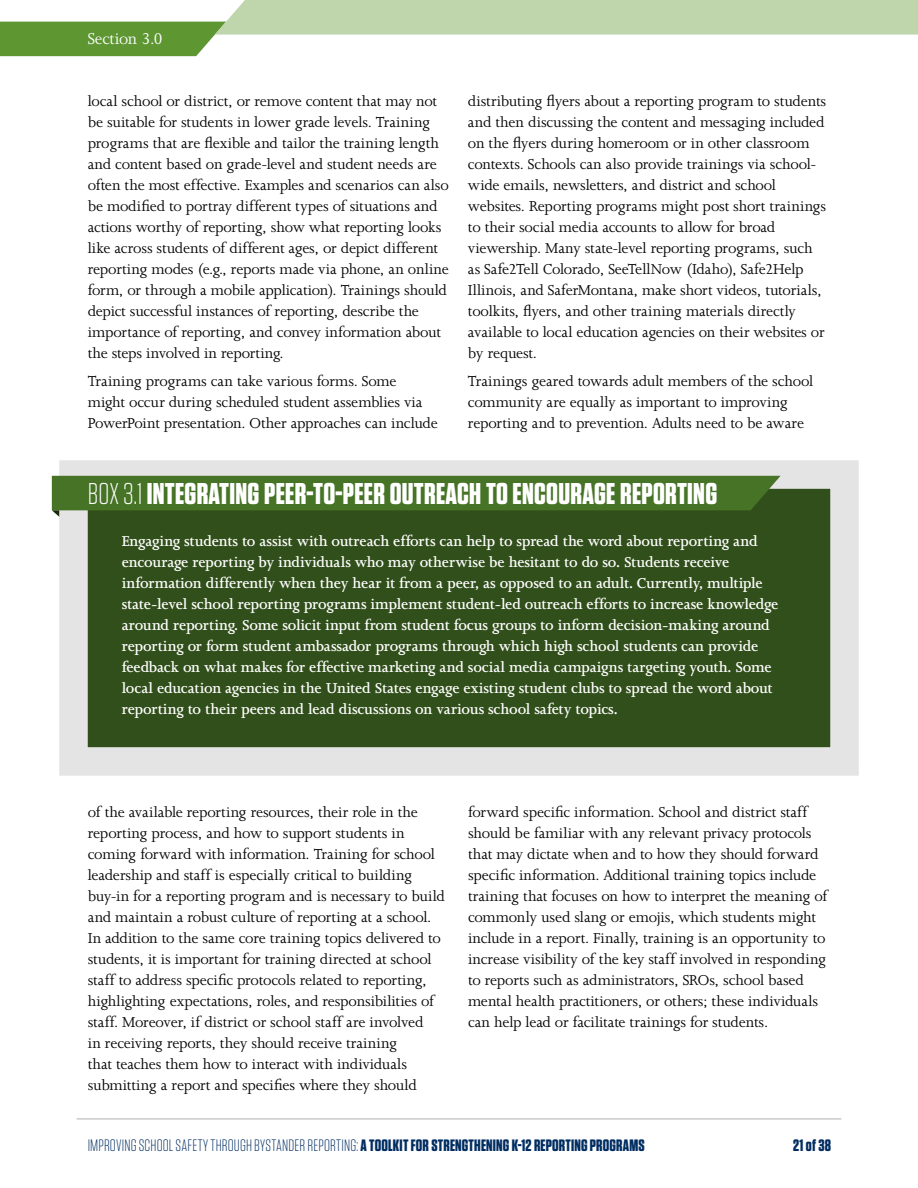
<style>
.page{position:relative;width:918px;height:1188px;background:#fff}
.page>*{position:absolute;margin:0;border:0;box-sizing:border-box;transform-origin:0 0}
.t1{font:700 30px "Tungsten";letter-spacing:.01em;color:#fff}
.t2{font:18px "Joanna MT Std";letter-spacing:-.01em;color:#fff}
.t3{font:16.5px/21px "Joanna MT Std";letter-spacing:-.01em;color:#000}
.t4{font:600 16.5px/21px "Joanna MT Std";letter-spacing:-.01em;color:#fff}
.t5{font:300 16.5px "Tungsten";letter-spacing:.01em;color:#002d61}
.t6{font:700 16.5px "Tungsten";color:#002d61}
.s1{font-weight:300}
.s2{font-weight:700}
</style>
<div class="page">
<hr style="left:77px;top:1118px;width:764px;height:2px;background:#c9c9c9">
<svg style="left:0;top:0;width:918px;height:56px"></svg>
<svg style="left:51px;top:460px;width:808px;height:316px;background:#5b7249"></svg>
<svg style="left:52px;top:476px;width:729px;height:41px;background:#446d25"></svg>
<p class="t2" style="left:88px;top:29px;width:77px">Section 3.0</p>
<p class="t3" style="left:88px;top:91px;width:363px">local school or district, or remove content that may not be suitable for students in lower grade levels. Training programs that are flexible and tailor the training length and content based on grade-level and student needs are often the most effective. Examples and scenarios can also be modified to portray different types of situations and actions worthy of reporting, show what reporting looks like across students of different ages, or depict different reporting modes (e.g., reports made via phone, an online form, or through a mobile application). Trainings should depict successful instances of reporting, describe the importance of reporting, and convey information about the steps involved in reporting.</p>
<p class="t3" style="left:88px;top:370px;width:352px">Training programs can take various forms. Some might occur during scheduled student assemblies via<br>PowerPoint presentation. Other approaches can include</p>
<p class="t3" style="left:468px;top:91px;width:360px">distributing flyers about a reporting program to students and then discussing the content and messaging included on the flyers during homeroom or in other classroom contexts. Schools can also provide trainings via school&shy;wide emails, newsletters, and district and school websites. Reporting programs might post short trainings to their social media accounts to allow for broad viewership. Many state-level reporting programs, such as Safe2Tell Colorado, SeeTellNow (Idaho), Safe2Help Illinois, and SaferMontana, make short videos, tutorials, toolkits, flyers, and other training materials directly available to local education agencies on their websites or by request.</p>
<p class="t3" style="left:468px;top:370px;width:347px">Trainings geared towards adult members of the school community are equally as important to improving reporting and to prevention. Adults need to be aware</p>
<h3 class="t1" style="left:88px;top:477px;width:631px"><span class="s1">BOX 3.1</span> INTEGRATING PEER-TO-PEER OUTREACH TO ENCOURAGE REPORTING</h3>
<p class="t4" style="left:122px;top:531px;width:658px">Engaging students to assist with outreach efforts can help to spread the word about reporting and encourage reporting by individuals who may otherwise be hesitant to do so. Students receive information differently when they hear it from a peer, as opposed to an adult. Currently, multiple state-level school reporting programs implement student-led outreach efforts to increase knowledge around reporting. Some solicit input from student focus groups to inform decision-making around reporting or form student ambassador programs through which high school students can provide feedback on what makes for effective marketing and social media campaigns targeting youth. Some local education agencies in the United States engage existing student clubs to spread the word about reporting to their peers and lead discussions on various school safety topics.</p>
<p class="t3" style="left:88px;top:801px;width:359px">of the available reporting resources, their role in the reporting process, and how to support students in coming forward with information. Training for school leadership and staff is especially critical to building buy-in for a reporting program and is necessary to build and maintain a robust culture of reporting at a school.<br>In addition to the same core training topics delivered to students, it is important for training directed at school staff to address specific protocols related to reporting, highlighting expectations, roles, and responsibilities of staff. Moreover, if district or school staff are involved<br>in receiving reports, they should receive training<br>that teaches them how to interact with individuals submitting a report and specifies where they should</p>
<p class="t3" style="left:468px;top:801px;width:361px">forward specific information. School and district staff should be familiar with any relevant privacy protocols that may dictate when and to how they should forward specific information. Additional training topics include training that focuses on how to interpret the meaning of commonly used slang or emojis, which students might include in a report. Finally, training is an opportunity to increase visibility of the key staff involved in responding to reports such as administrators, SROs, school based mental health practitioners, or others; these individuals can help lead or facilitate trainings for students.</p>
<p class="t5" style="left:88px;top:1137px;width:558px">IMPROVING SCHOOL SAFETY THROUGH BYSTANDER REPORTING: <span class="s2">A TOOLKIT FOR STRENGTHENING K-12 REPORTING PROGRAMS</span></p>
<p class="t6" style="left:793px;top:1136px;width:39px">21 of 38</p>
</div>
